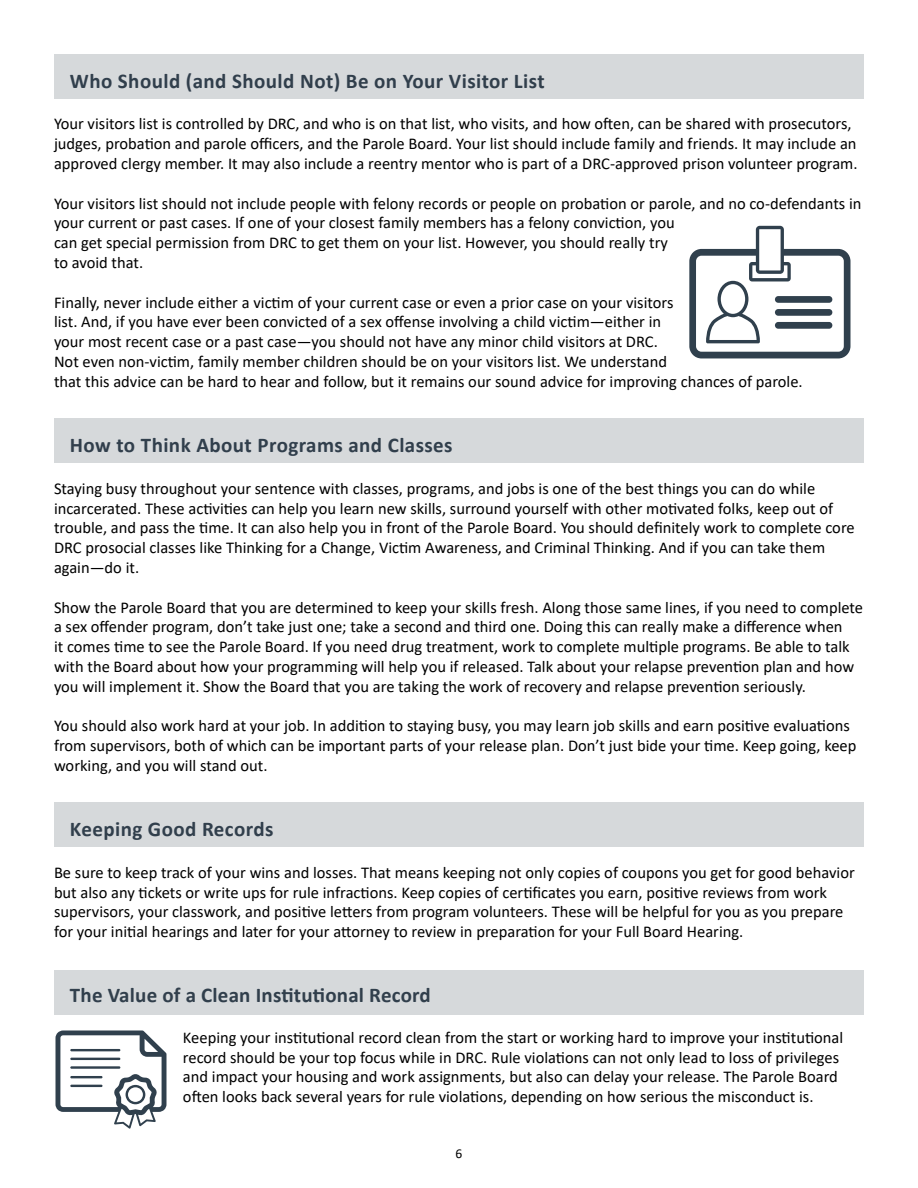
<style>
.page{position:relative;width:918px;height:1188px;background:#fff}
.page>*{position:absolute;margin:0;border:0;box-sizing:border-box;transform-origin:0 0}
.t1{font:700 21px "Calibri";letter-spacing:.02em;color:#313f4c}
.t2{font:16.5px/19.8px "Calibri";color:#000}
.t3{font:13.5px "Calibri";color:#000}
</style>
<div class="page">
<div style="left:54px;top:970px;width:810px;height:45px;background:#d6d9db"></div>
<div style="left:54px;top:418px;width:810px;height:45px;background:#d6d9db"></div>
<div style="left:54px;top:802px;width:810px;height:45px;background:#d6d9db"></div>
<div style="left:54px;top:54px;width:810px;height:45px;background:#d6d9db"></div>
<svg style="left:689px;top:226px;width:161px;height:132px"></svg>
<svg style="left:56px;top:1030px;width:111px;height:99px"></svg>
<p class="t1" style="left:70px;top:66px;width:476px">Who Should (and Should Not) Be on Your Visitor List</p>
<p class="t2" style="left:54px;top:114px;width:805px">Your visitors list is controlled by DRC, and who is on that list, who visits, and how often, can be shared with prosecutors, judges, probation and parole officers, and the Parole Board. Your list should include family and friends. It may include an approved clergy member. It may also include a reentry mentor who is part of a DRC-approved prison volunteer program.</p>
<p class="t2" style="left:54px;top:193px;width:809px">Your visitors list should not include people with felony records or people on probation or parole, and no co-defendants in your current or past cases. If one of your closest family members has a felony conviction, you<br>can get special permission from DRC to get them on your list. However, you should really try<br>to avoid that.</p>
<p class="t2" style="left:54px;top:292px;width:750px">Finally, never include either a victim of your current case or even a prior case on your visitors<br>list. And, if you have ever been convicted of a sex offense involving a child victim—either in<br>your most recent case or a past case—you should not have any minor child visitors at DRC.<br>Not even non-victim, family member children should be on your visitors list. We understand<br>that this advice can be hard to hear and follow, but it remains our sound advice for improving chances of parole.</p>
<p class="t1" style="left:70px;top:430px;width:384px">How to Think About Programs and Classes</p>
<p class="t2" style="left:54px;top:478px;width:802px">Staying busy throughout your sentence with classes, programs, and jobs is one of the best things you can do while incarcerated. These activities can help you learn new skills, surround yourself with other motivated folks, keep out of trouble, and pass the time. It can also help you in front of the Parole Board. You should definitely work to complete core DRC prosocial classes like Thinking for a Change, Victim Awareness, and Criminal Thinking. And if you can take them again—do it.</p>
<p class="t2" style="left:54px;top:597px;width:811px">Show the Parole Board that you are determined to keep your skills fresh. Along those same lines, if you need to complete a sex offender program, don’t take just one; take a second and third one. Doing this can really make a difference when<br>it comes time to see the Parole Board. If you need drug treatment, work to complete multiple programs. Be able to talk with the Board about how your programming will help you if released. Talk about your relapse prevention plan and how you will implement it. Show the Board that you are taking the work of recovery and relapse prevention seriously.</p>
<p class="t2" style="left:54px;top:716px;width:804px">You should also work hard at your job. In addition to staying busy, you may learn job skills and earn positive evaluations from supervisors, both of which can be important parts of your release plan. Don’t just bide your time. Keep going, keep working, and you will stand out.</p>
<p class="t1" style="left:70px;top:814px;width:205px">Keeping Good Records</p>
<p class="t2" style="left:54px;top:862px;width:802px">Be sure to keep track of your wins and losses. That means keeping not only copies of coupons you get for good behavior but also any tickets or write ups for rule infractions. Keep copies of certificates you earn, positive reviews from work supervisors, your classwork, and positive letters from program volunteers. These will be helpful for you as you prepare for your initial hearings and later for your attorney to review in preparation for your Full Board Hearing.</p>
<p class="t1" style="left:70px;top:981px;width:362px">The Value of a Clean Institutional Record</p>
<p class="t2" style="left:183px;top:1027px;width:662px">Keeping your institutional record clean from the start or working hard to improve your institutional record should be your top focus while in DRC. Rule violations can not only lead to loss of privileges and impact your housing and work assignments, but also can delay your release. The Parole Board often looks back several years for rule violations, depending on how serious the misconduct is.</p>
<p class="t3" style="left:456px;top:1144px;width:8px">6</p>
</div>
